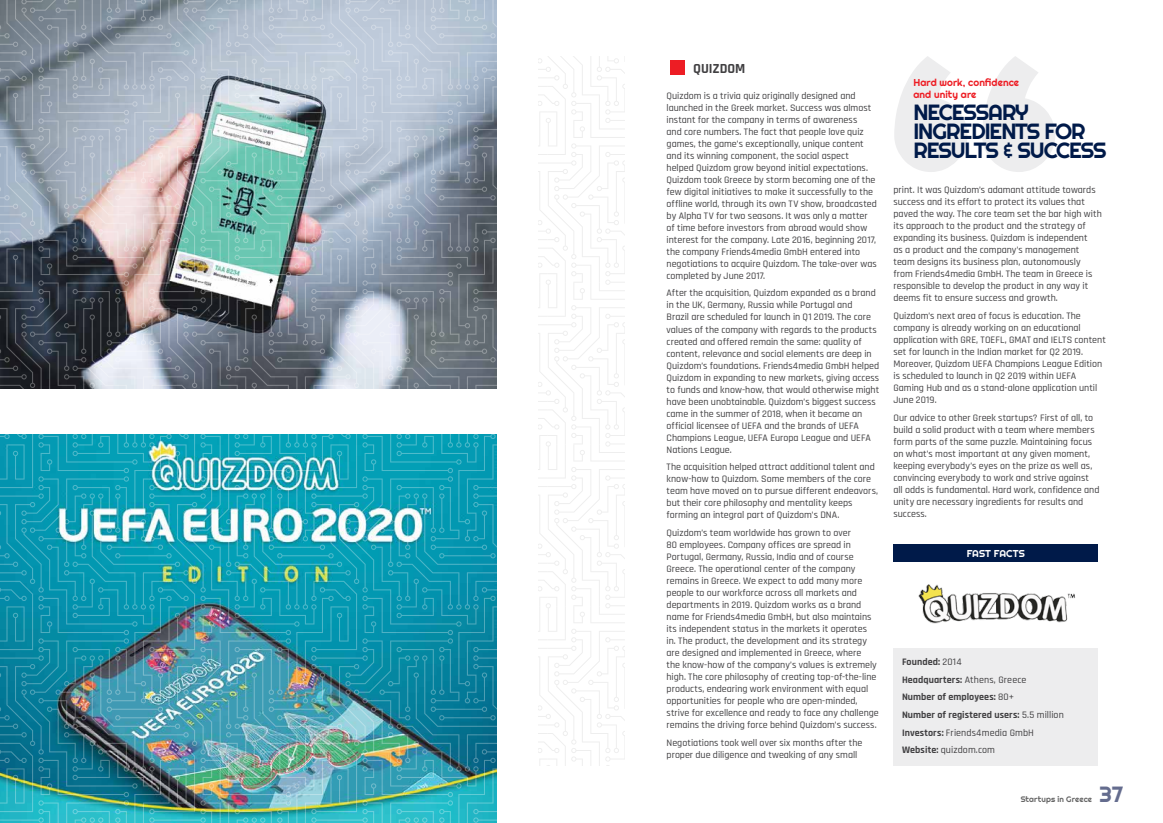
<style>
.page{position:relative;width:1163px;height:823px;background:#fff}
.page>*{position:absolute;margin:0;border:0;box-sizing:border-box;transform-origin:0 0}
.t1{font:22px "Righteous";color:#001a49}
.t2{font:22px "Righteous";color:#646c8e}
.t3{font:700 14px "Rajdhani";color:#414042}
.t4{font:500 10px/12px "Rajdhani";letter-spacing:-.005em;color:#414042}
.t5{font:700 10px/17.7px "Rajdhani";letter-spacing:.01em;color:#414042}
.t6{font:10px/12px "Righteous";letter-spacing:.01em;color:#ed1d24}
.t7{font:10px "Righteous";color:#fff}
.t8{font:8px "Righteous";letter-spacing:.015em;color:#000}
.s1{font-weight:500}
</style>
<div class="page">
<img style="left:0;top:434px;width:496px;height:388px">
<div style="left:670px;top:61px;width:14px;height:14px;background:#ed1d24"></div>
<div style="left:893px;top:544px;width:204px;height:18px;background:#001a49"></div>
<div style="left:893px;top:647px;width:204px;height:118px;background:#ededee"></div>
<img style="left:918px;top:584px;width:157px;height:40px">
<svg style="left:894px;top:56px;width:161px;height:116px"></svg>
<img style="left:0;top:0;width:496px;height:388px">
<div style="left:539px;top:56px;width:85px;height:709px;background:linear-gradient(to right,#fdfdfd,#fdfdfd)"></div>
<h2 class="t3" style="left:693px;top:60px;width:16px">Quizdom</h2>
<p class="t4" style="left:666px;top:90px;width:212px">Quizdom is a trivia quiz originally designed and launched in the Greek market. Success was almost instant for the company in terms of awareness<br>and core numbers. The fact that people love quiz games, the game’s exceptionally, unique content and its winning component, the social aspect helped Quizdom grow beyond initial expectations.<br>Quizdom took Greece by storm becoming one of the few digital initiatives to make it successfully to the offline world, through its own TV show, broadcasted by Alpha TV for two seasons. It was only a matter of time before investors from abroad would show interest for the company. Late 2016, beginning 2017, the company Friends4media GmbH entered into negotiations to acquire Quizdom. The take-over was completed by June 2017.</p>
<p class="t4" style="left:666px;top:287px;width:214px">After the acquisition, Quizdom expanded as a brand in the UK, Germany, Russia while Portugal and<br>Brazil are scheduled for launch in Q1 2019. The core values of the company with regards to the products created and offered remain the same: quality of content, relevance and social elements are deep in Quizdom’s foundations. Friends4media GmbH helped Quizdom in expanding to new markets, giving access to funds and know-how, that would otherwise might have been unobtainable. Quizdom’s biggest success came in the summer of 2018, when it became an official licensee of UEFA and the brands of UEFA Champions League, UEFA Europa League and UEFA Nations League.</p>
<p class="t4" style="left:666px;top:461px;width:213px">The acquisition helped attract additional talent and know-how to Quizdom. Some members of the core team have moved on to pursue different endeavors, but their core philosophy and mentality keeps forming an integral part of Quizdom’s DNA.</p>
<p class="t4" style="left:666px;top:527px;width:214px">Quizdom’s team worldwide has grown to over<br>80 employees. Company offices are spread in Portugal, Germany, Russia, India and of course Greece. The operational center of the company remains in Greece. We expect to add many more people to our workforce across all markets and departments in 2019. Quizdom works as a brand name for Friends4media GmbH, but also maintains its independent status in the markets it operates in. The product, the development and its strategy are designed and implemented in Greece, where<br>the know-how of the company’s values is extremely high. The core philosophy of creating top-of-the-line products, endearing work environment with equal opportunities for people who are open-minded, strive for excellence and ready to face any challenge remains the driving force behind Quizdom’s success.</p>
<p class="t4" style="left:666px;top:736px;width:197px">Negotiations took well over six months after the proper due diligence and tweaking of any small</p>
<p class="t6" style="left:913px;top:76px;width:107px">HARD WORK, CONFIDENCE<br>AND UNITY ARE</p>
<h1 class="t1" style="left:913px;top:98px;width:14px">NECESSAR</h1>
<h1 class="t1" style="left:1015px;top:98px;width:15px">Y</h1>
<h1 class="t1" style="left:913px;top:117px;width:13px">INGREDIENTS</h1>
<h1 class="t1" style="left:1044px;top:117px;width:15px">FOR</h1>
<h1 class="t1" style="left:913px;top:136px;width:13px">RESULTS</h1>
<h1 class="t1" style="left:1002px;top:136px;width:29px">&amp; SUCCESS</h1>
<p class="t4" style="left:893px;top:184px;width:210px">print. It was Quizdom’s adamant attitude towards success and its effort to protect its values that paved the way. The core team set the bar high with its approach to the product and the strategy of expanding its business. Quizdom is independent<br>as a product and the company’s management team designs its business plan, autonomously from Friends4media GmbH. The team in Greece is responsible to develop the product in any way it deems fit to ensure success and growth.</p>
<p class="t4" style="left:893px;top:310px;width:214px">Quizdom’s next area of focus is education. The company is already working on an educational application with GRE, TOEFL, GMAT and IELTS content set for launch in the Indian market for Q2 2019.<br>Moreover, Quizdom UEFA Champions League Edition is scheduled to launch in Q2 2019 within UEFA Gaming Hub and as a stand-alone application until June 2019.</p>
<p class="t4" style="left:893px;top:411px;width:207px">Our advice to other Greek startups? First of all, to build a solid product with a team where members form parts of the same puzzle. Maintaining focus on what’s most important at any given moment, keeping everybody’s eyes on the prize as well as, convincing everybody to work and strive against all odds is fundamental. Hard work, confidence and unity are necessary ingredients for results and success.</p>
<p class="t7" style="left:966px;top:547px;width:13px">FAST</p>
<p class="t7" style="left:993px;top:547px;width:13px">FACTS</p>
<p class="t5" style="left:901px;top:652px;width:163px">Founded: <span class="s1">2014<br></span>Headquarters: <span class="s1">Athens, Greece<br></span>Number of employees: <span class="s1">80+<br></span>Number of registered users: <span class="s1">5.5 million<br></span>Investors: <span class="s1">Friends4media GmbH<br></span>Website: <span class="s1">quizdom.com</span></p>
<p class="t8" style="left:1020px;top:793px;width:73px">STARTUPS IN GREECE</p>
<h1 class="t2" style="left:1098px;top:780px;width:25px">37</h1>
</div>
